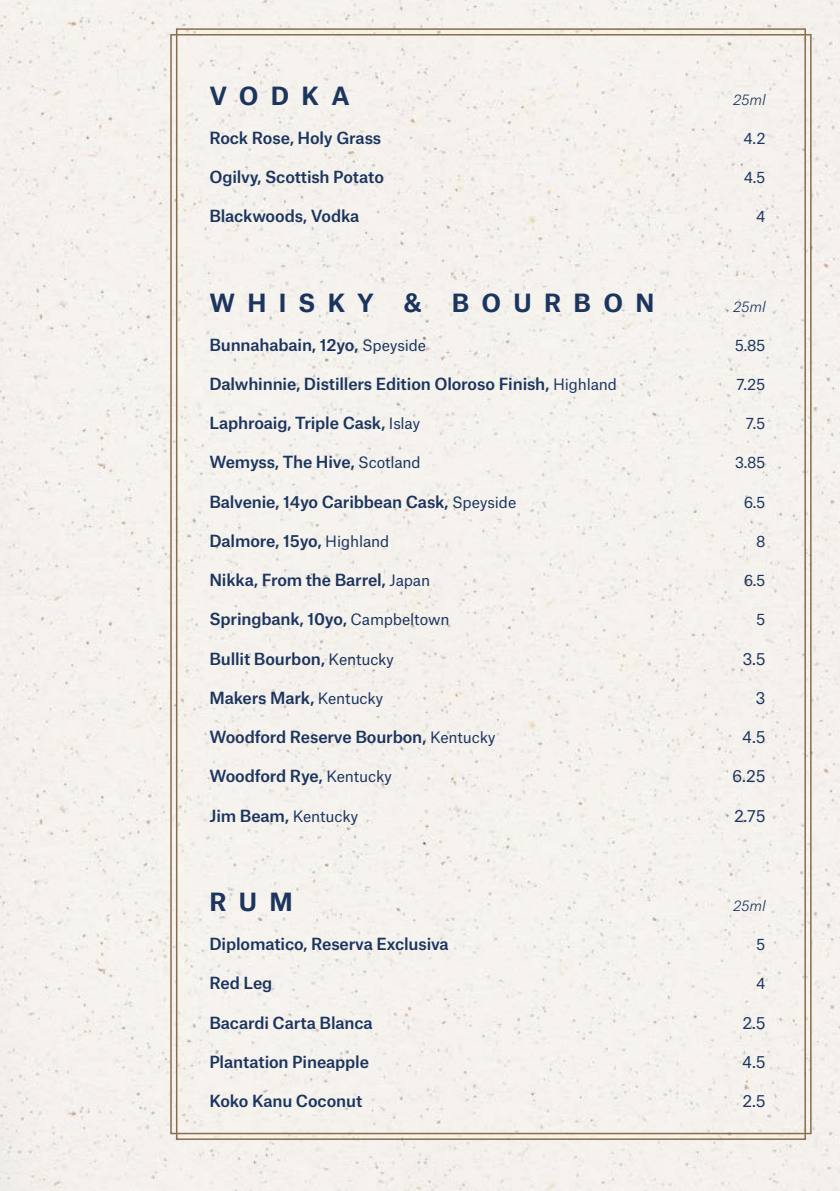
<style>
.page{position:relative;width:840px;height:1191px;background:#fff}
.page>*{position:absolute;margin:0;border:0;box-sizing:border-box;transform-origin:0 0}
.t1{font:700 24px "Atlas Grotesk";letter-spacing:.51em;color:#1c355e}
.t2{font:500 16px "Atlas Grotesk";letter-spacing:-.01em;color:#1c355e}
.t3{font:16px "Atlas Grotesk";color:#1c355e}
.t4{font:15px "Atlas Grotesk";color:#1c355e}
.t5{font:italic 300 14px "Atlas Grotesk";letter-spacing:-.01em;color:#1c355e}
.s1{font-weight:400;font-size:15px}
</style>
<div class="page">
<div style="left:0;top:0;width:839px;height:1191px;background:#f5f2ed"></div>
<h1 class="t1" style="left:209px;top:76px;width:142px">VODKA</h1>
<p class="t5" style="left:732px;top:88px;width:34px">25ml</p>
<p class="t2" style="left:209px;top:125px;width:173px">Rock Rose, Holy Grass</p>
<p class="t4" style="left:743px;top:126px;width:24px">4.2</p>
<p class="t2" style="left:209px;top:164px;width:176px">Ogilvy, Scottish Potato</p>
<p class="t4" style="left:743px;top:165px;width:23px">4.5</p>
<p class="t2" style="left:209px;top:203px;width:151px">Blackwoods, Vodka</p>
<p class="t4" style="left:755px;top:204px;width:11px">4</p>
<h1 class="t1" style="left:209px;top:283px;width:446px">WHISKY &amp; BOURBON</h1>
<p class="t5" style="left:732px;top:295px;width:34px">25ml</p>
<p class="t2" style="left:209px;top:332px;width:218px">Bunnahabain, 12yo, <span class="s1">Speyside</span></p>
<p class="t4" style="left:734px;top:333px;width:32px">5.85</p>
<p class="t2" style="left:209px;top:371px;width:409px">Dalwhinnie, Distillers Edition Oloroso Finish, <span class="s1">Highland</span></p>
<p class="t4" style="left:736px;top:372px;width:31px">7.25</p>
<p class="t2" style="left:209px;top:410px;width:212px">Laphroaig, Triple Cask, <span class="s1">Islay</span></p>
<p class="t4" style="left:745px;top:411px;width:21px">7.5</p>
<p class="t2" style="left:209px;top:449px;width:213px">Wemyss, The Hive, <span class="s1">Scotland</span></p>
<p class="t4" style="left:734px;top:451px;width:32px">3.85</p>
<p class="t2" style="left:209px;top:488px;width:308px">Balvenie, 14yo Caribbean Cask, <span class="s1">Speyside</span></p>
<p class="t4" style="left:743px;top:490px;width:23px">6.5</p>
<p class="t2" style="left:209px;top:528px;width:181px">Dalmore, 15yo, <span class="s1">Highland</span></p>
<p class="t4" style="left:755px;top:529px;width:11px">8</p>
<p class="t2" style="left:209px;top:567px;width:222px">Nikka, From the Barrel, <span class="s1">Japan</span></p>
<p class="t4" style="left:743px;top:568px;width:23px">6.5</p>
<p class="t2" style="left:209px;top:606px;width:241px">Springbank, 10yo, <span class="s1">Campbeltown</span></p>
<p class="t4" style="left:755px;top:607px;width:11px">5</p>
<p class="t2" style="left:209px;top:645px;width:186px">Bullit Bourbon, <span class="s1">Kentucky</span></p>
<p class="t3" style="left:742px;top:645px;width:25px">3.5</p>
<p class="t2" style="left:209px;top:684px;width:175px">Makers Mark, <span class="s1">Kentucky</span></p>
<p class="t3" style="left:755px;top:685px;width:12px">3</p>
<p class="t2" style="left:209px;top:724px;width:287px">Woodford Reserve Bourbon, <span class="s1">Kentucky</span></p>
<p class="t3" style="left:741px;top:724px;width:25px">4.5</p>
<p class="t2" style="left:209px;top:763px;width:184px">Woodford Rye, <span class="s1">Kentucky</span></p>
<p class="t3" style="left:731px;top:763px;width:35px">6.25</p>
<p class="t2" style="left:209px;top:802px;width:150px">Jim Beam, <span class="s1">Kentucky</span></p>
<p class="t3" style="left:733px;top:802px;width:33px">2.75</p>
<h1 class="t1" style="left:209px;top:882px;width:85px">RUM</h1>
<p class="t5" style="left:732px;top:894px;width:34px">25ml</p>
<p class="t2" style="left:209px;top:931px;width:241px">Diplomatico, Reserva Exclusiva</p>
<p class="t4" style="left:755px;top:932px;width:11px">5</p>
<p class="t2" style="left:209px;top:970px;width:64px">Red Leg</p>
<p class="t4" style="left:755px;top:971px;width:11px">4</p>
<p class="t2" style="left:209px;top:1009px;width:165px">Bacardi Carta Blanca</p>
<p class="t3" style="left:742px;top:1009px;width:25px">2.5</p>
<p class="t2" style="left:209px;top:1048px;width:161px">Plantation Pineapple</p>
<p class="t3" style="left:741px;top:1048px;width:25px">4.5</p>
<p class="t2" style="left:209px;top:1087px;width:154px">Koko Kanu Coconut</p>
<p class="t3" style="left:742px;top:1088px;width:25px">2.5</p>
</div>
